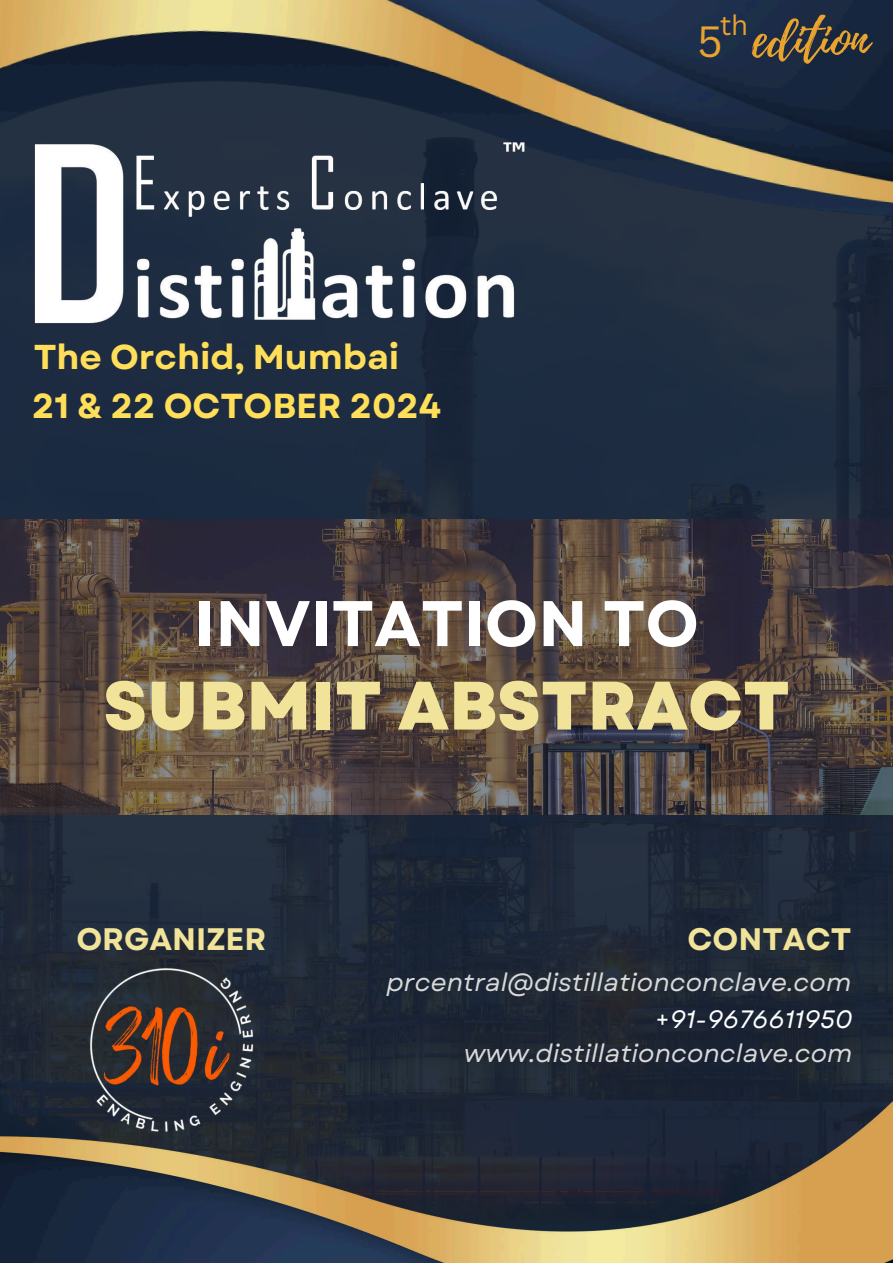
<style>
.page{position:relative;width:893px;height:1263px;background:#fff}
.page>*{position:absolute;margin:0;border:0;box-sizing:border-box;transform-origin:0 0}
.t1{font:800 68.32px "Garet";color:#f1e399}
.t2{font:700 64.28px "Garet";color:#fff}
.t3{font:52.05px "Playlist Script";color:#e9a32f}
.t4{font:700 34.65px "Garet";color:#ffde59}
.t5{font:700 34.5px "Garet";color:#ffde59}
.t6{font:700 31.05px "Garet";color:#f1e399}
.t7{font:27.45px "Canva Sans";color:#e9a32f}
.t8{font:italic 25.05px "Garet";color:#d9d9d9}
.t9{font:italic 25.05px "Garet";color:#fff}
.s1{font-family:"Canva Sans";font-size:42.53px}
</style>
<div class="page">
<img style="left:0;top:350px;width:893px;height:684px">
<img style="left:0;top:0;width:893px;height:350px">
<img style="left:0;top:1034px;width:893px;height:229px">
<img style="left:89px;top:968px;width:165px;height:164px">
<img style="left:0;top:519px;width:893px;height:295px">
<img style="left:32px;top:138px;width:496px;height:191px">
<h3 class="t5" style="left:34px;top:332px;width:367px">The Orchid, Mumbai</h3>
<h3 class="t4" style="left:32px;top:381px;width:410px">21 &amp; 22 OCTOBER 2024</h3>
<h3 class="t3" style="left:697px;top:2px;width:173px"><span class="s1">5</span> edition</h3>
<p class="t7" style="left:720px;top:6px;width:30px">th</p>
<h2 class="t2" style="left:194px;top:577px;width:506px">INVITATION TO</h2>
<h1 class="t1" style="left:103px;top:656px;width:688px">SUBMIT ABSTRACT</h1>
<p class="t6" style="left:76px;top:917px;width:191px">ORGANIZER</p>
<p class="t6" style="left:687px;top:917px;width:165px">CONTACT</p>
<p class="t8" style="left:386px;top:964px;width:466px">prcentral@distillationconclave.com</p>
<p class="t9" style="left:655px;top:1001px;width:199px">+91-9676611950</p>
<p class="t8" style="left:464px;top:1035px;width:390px">www.distillationconclave.com</p>
</div>
